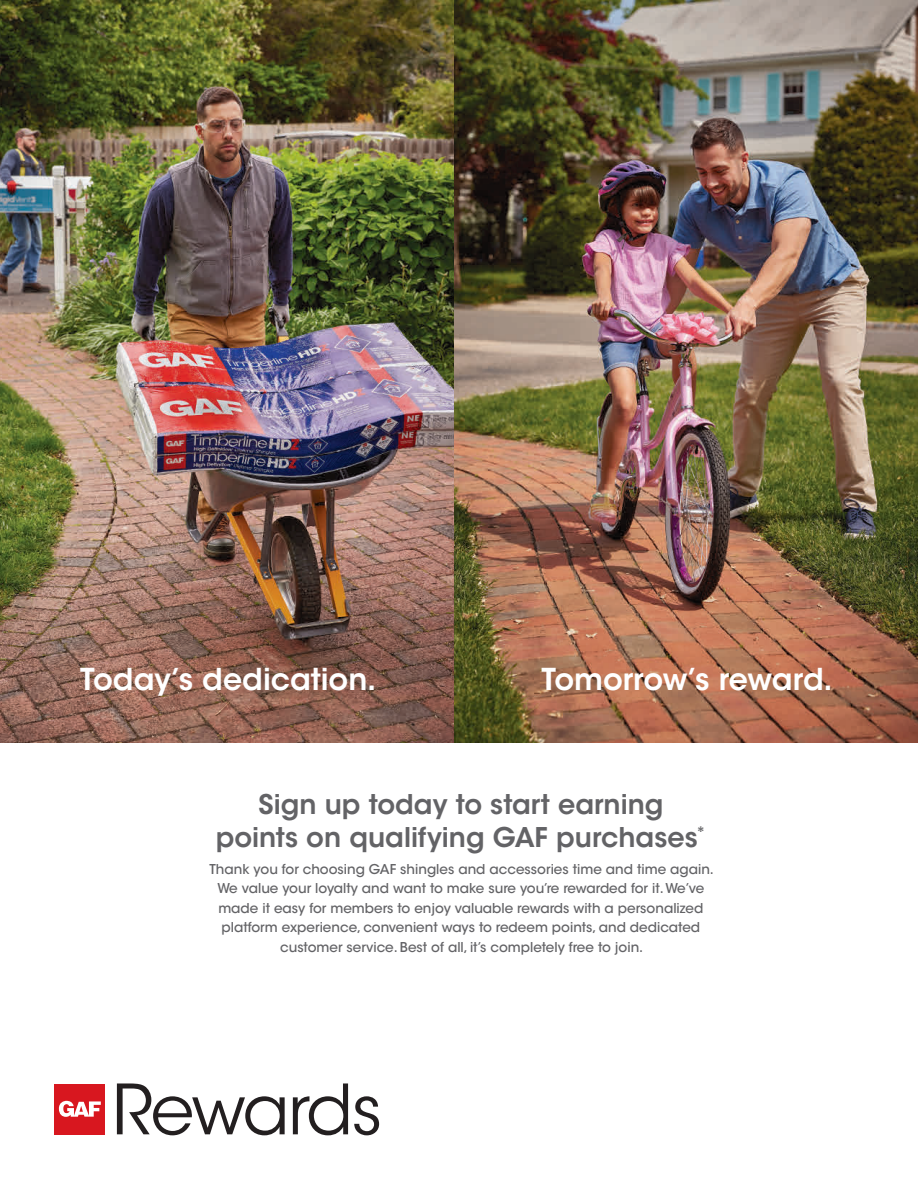
<style>
.page{position:relative;width:918px;height:1188px;background:#fff}
.page>*{position:absolute;margin:0;border:0;box-sizing:border-box;transform-origin:0 0}
.t1{font:600 30px "ITC Avant Garde Std";color:#fff}
.t2{font:600 27px/33px "ITC Avant Garde Std";color:#636366;text-align:center}
.t3{font:500 13.5px/19.5px "ITC Avant Garde Std";color:#636366;text-align:center}
</style>
<div class="page">
<img style="left:0;top:0;width:454px;height:742px">
<img style="left:454px;top:0;width:464px;height:742px">
<div style="left:54px;top:1084px;width:51px;height:51px;background:#d8171f"></div>
<svg style="left:59px;top:1101px;width:42px;height:16px"></svg>
<svg style="left:117px;top:1083px;width:168px;height:52px"></svg>
<svg style="left:293px;top:1083px;width:55px;height:52px"></svg>
<svg style="left:354px;top:1096px;width:25px;height:39px"></svg>
<h1 class="t1" style="left:80px;top:660px;width:297px">Today’s dedication.</h1>
<h1 class="t1" style="left:542px;top:660px;width:293px">Tomorrow’s reward.</h1>
<h2 class="t2" style="left:216px;top:787px;width:492px">Sign up today to start earning points on qualifying GAF purchases<sup>*</sup></h2>
<p class="t3" style="left:210px;top:859px;width:506px">Thank you for choosing GAF shingles and accessories time and time again.<br>We value your loyalty and want to make sure you’re rewarded for it. We’ve made it easy for members to enjoy valuable rewards with a personalized platform experience, convenient ways to redeem points, and dedicated customer service. Best of all, it’s completely free to join.</p>
</div>
